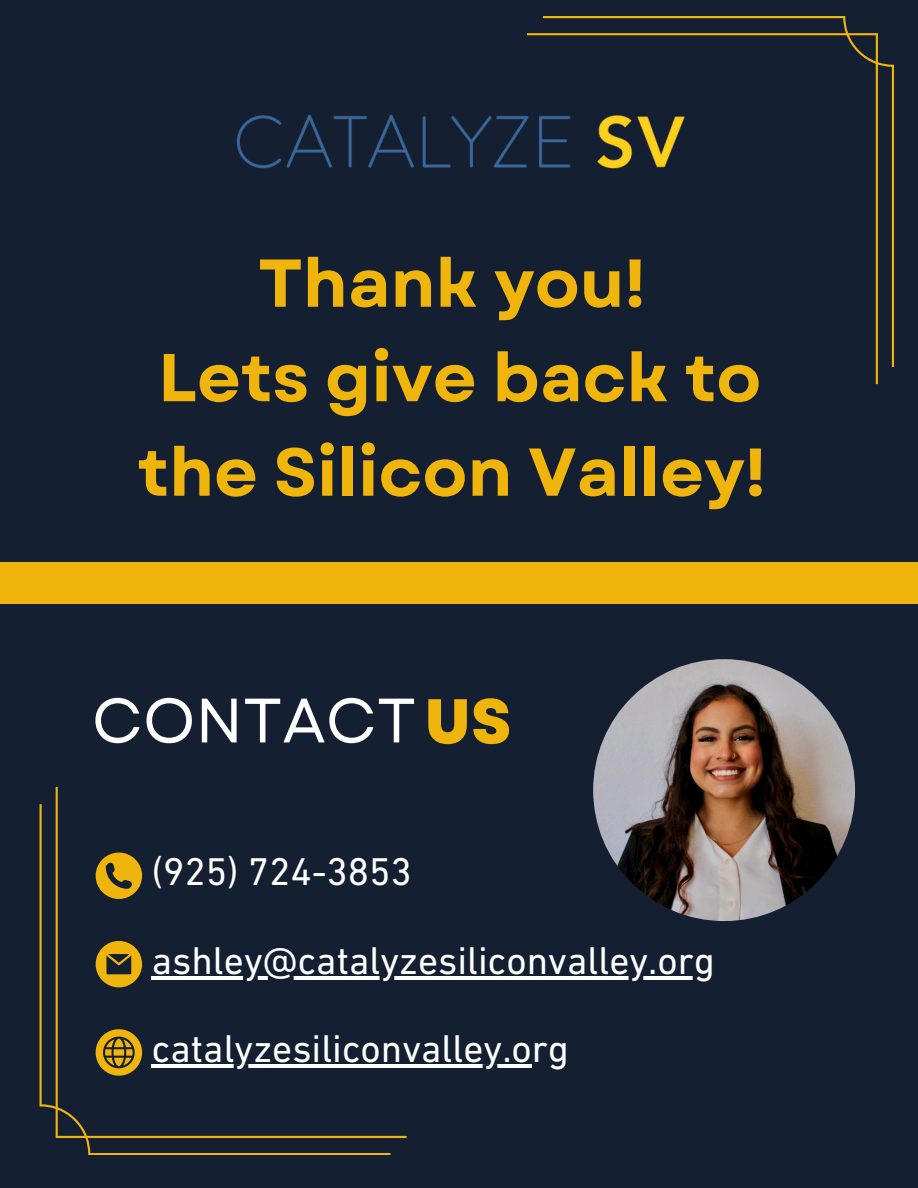
<style>
.page{position:relative;width:918px;height:1188px;background:#142031}
.page>*{position:absolute;margin:0;border:0;box-sizing:border-box;transform-origin:0 0}
.t1{font:700 67.5px/94.5px "Garet";color:#f0b50c;text-align:center}
.t2{font:62.55px "Garet";color:#fff}
.t3{font:39.3px "DIN Next LT Pro";color:#fff}
.s1{font-weight:800;font-size:62.85px;color:#f0b50c}
</style>
<div class="page">
<hr style="left:152px;top:976px;width:563px;height:4px;background:#fff">
<hr style="left:152px;top:1065px;width:380px;height:3px;background:#fff">
<svg style="left:40px;top:787px;width:366px;height:368px"></svg>
<img style="left:236px;top:114px;width:291px;height:55px">
<div style="left:0;top:563px;width:918px;height:41px;background:#f0b50c"></div>
<img style="left:593px;top:659px;width:262px;height:262px;border-radius:50%">
<svg style="left:527px;top:16px;width:367px;height:368px"></svg>
<h1 class="t1" style="left:138px;top:236px;width:630px">Thank you!<br>Lets give back to the Silicon Valley!</h1>
<p class="t2" style="left:92px;top:676px;width:421px">CONTACT<span class="s1">US</span></p>
<p class="t3" style="left:152px;top:855px;width:262px">(925) 724-3853</p>
<h3 class="t3" style="left:152px;top:945px;width:565px">ashley@catalyzesiliconvalley.org</h3>
<p class="t3" style="left:152px;top:1033px;width:419px">catalyzesiliconvalley.org</p>
</div>
